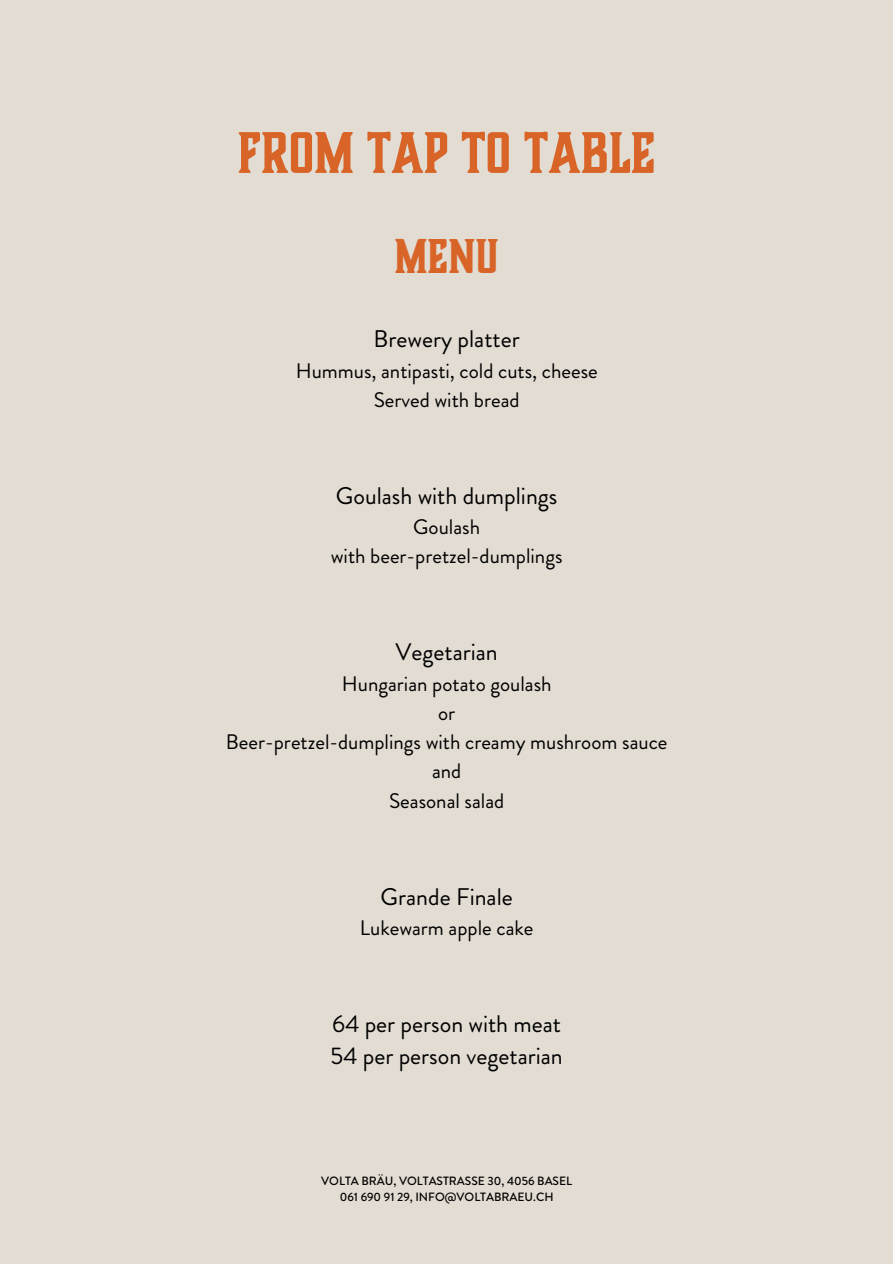
<style>
.page{position:relative;width:893px;height:1264px;background:#fff}
.page>*{position:absolute;margin:0;border:0;box-sizing:border-box;transform-origin:0 0}
.t1{font:700 54px "Boucherie Block";color:#d86427}
.t2{font:700 45px "Boucherie Block";color:#d86427}
.t3{font:24px/32.7px "Brandon Grotesque";color:#000}
.t4{font:21px/29.2px "Brandon Grotesque";color:#000;text-align:center}
.t5{font:500 12px "Brandon Grotesque";color:#000}
</style>
<div class="page">
<div style="left:0;top:0;width:892px;height:1263px;background:#e2dcd2"></div>
<h1 class="t1" style="left:237px;top:117px;width:419px">FROM TAP TO TABLE</h1>
<h2 class="t2" style="left:394px;top:227px;width:106px">MENU</h2>
<h4 class="t3" style="left:373px;top:323px;width:148px">Brewery platter</h4>
<h4 class="t4" style="left:295px;top:356px;width:303px">Hummus, antipasti, cold cuts, cheese<br>Served with bread</h4>
<h4 class="t3" style="left:336px;top:479px;width:223px">Goulash with dumplings</h4>
<h4 class="t4" style="left:331px;top:512px;width:233px">Goulash<br>with beer-pretzel-dumplings</h4>
<h4 class="t3" style="left:395px;top:636px;width:104px">Vegetarian</h4>
<h4 class="t4" style="left:226px;top:669px;width:443px">Hungarian potato goulash<br>or<br>Beer-pretzel-dumplings with creamy mushroom sauce and<br>Seasonal salad</h4>
<h4 class="t3" style="left:380px;top:880px;width:134px">Grande Finale</h4>
<h4 class="t4" style="left:360px;top:913px;width:175px">Lukewarm apple cake</h4>
<h3 class="t3" style="left:330px;top:1007px;width:234px">64 per person with meat<br>54 per person vegetarian</h3>
<p class="t5" style="left:321px;top:1172px;width:252px">VOLTA BRÄU, VOLTASTRASSE 30, 4056 BASEL</p>
<p class="t5" style="left:340px;top:1188px;width:215px">061 690 91 29, INFO@VOLTABRAEU.CH</p>
</div>
